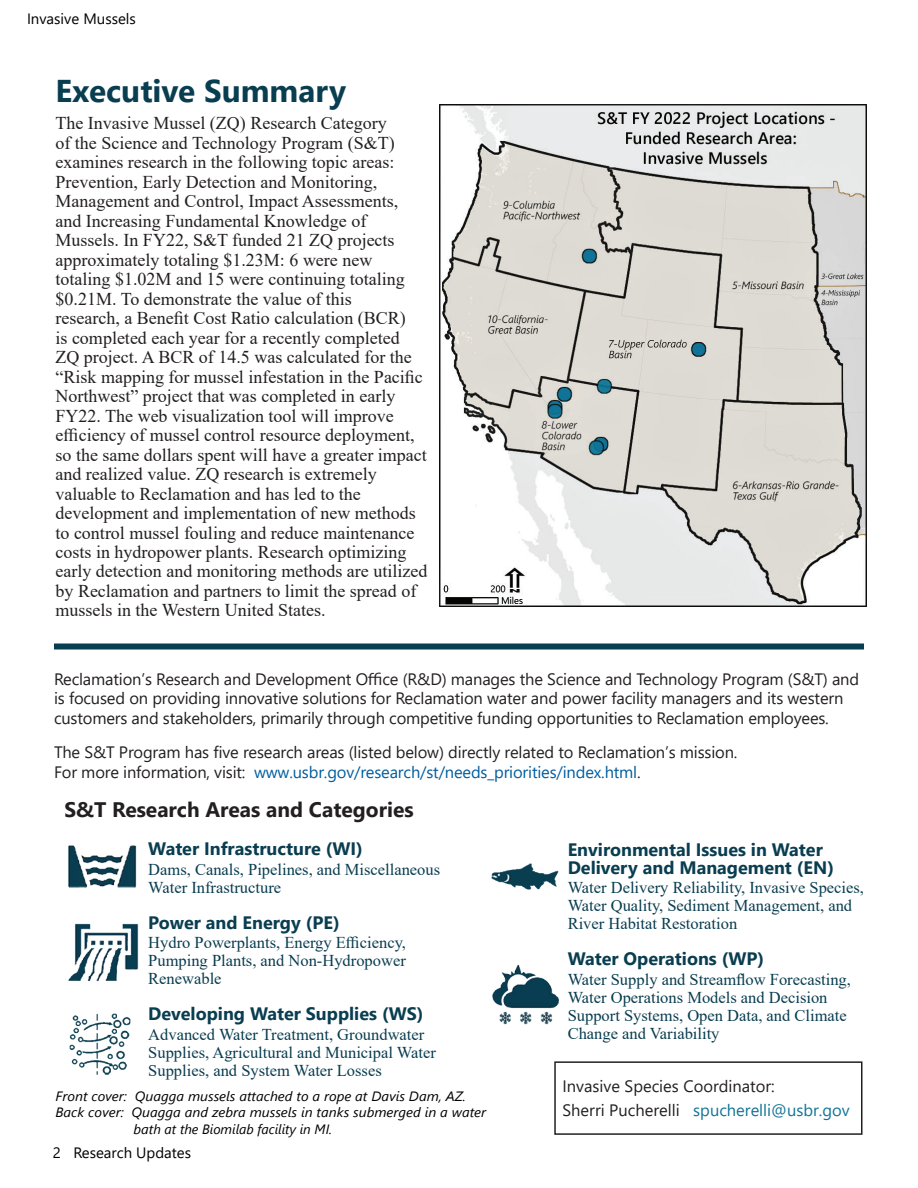
<style>
.page{position:relative;width:918px;height:1188px;background:#fff}
.page>*{position:absolute;margin:0;border:0;box-sizing:border-box;transform-origin:0 0}
.t1{font:700 31.5px "Segoe UI";color:#093d50}
.t2{font:700 21px "Segoe UI";color:#231f20}
.t3{font:18px/19.5px "Times New Roman";color:#231f20}
.t4{font:700 18px/18px "Segoe UI";color:#093d50}
.t5{font:16.5px/19.5px "Segoe UI";letter-spacing:-.01em;color:#231f20}
.t6{font:16.5px/18px "Times New Roman";color:#093d50}
.t7{font:16.5px "Segoe UI";color:#117497}
.t8{font:15px "Segoe UI";color:#000}
.t9{font:italic 13.5px "Segoe UI";color:#000;scale:1.05 1}
.s1{color:#015d9f}
.s2{color:#231f20}
</style>
<div class="page">
<img style="left:439px;top:105px;width:427px;height:502px">
<img style="left:68px;top:845px;width:69px;height:43px">
<img style="left:68px;top:923px;width:71px;height:58px">
<img style="left:69px;top:1013px;width:62px;height:62px">
<img style="left:491px;top:863px;width:68px;height:27px">
<img style="left:492px;top:965px;width:68px;height:60px">
<div style="left:54px;top:644px;width:810px;height:6px;background:#093d50"></div>
<div style="left:554px;top:1061px;width:308px;height:74px;border:2px solid #231f20"></div>
<p class="t8" style="left:27px;top:4px;width:110px">Invasive Mussels</p>
<p class="t1" style="left:56px;top:61px;width:292px">Executive Summary</p>
<p class="t3" style="left:56px;top:113px;width:373px">The Invasive Mussel (ZQ) Research Category<br>of the Science and Technology Program (S&amp;T) examines research in the following topic areas:<br>Prevention, Early Detection and Monitoring, Management and Control, Impact Assessments, and Increasing Fundamental Knowledge of Mussels. In FY22, S&amp;T funded 21 ZQ projects approximately totaling $1.23M: 6 were new totaling $1.02M and 15 were continuing totaling $0.21M. To demonstrate the value of this<br>research, a Benefit Cost Ratio calculation (BCR)<br>is completed each year for a recently completed ZQ project. A BCR of 14.5 was calculated for the “Risk mapping for mussel infestation in the Pacific Northwest” project that was completed in early FY22. The web visualization tool will improve efficiency of mussel control resource deployment, so the same dollars spent will have a greater impact and realized value. ZQ research is extremely valuable to Reclamation and has led to the development and implementation of new methods to control mussel fouling and reduce maintenance costs in hydropower plants. Research optimizing early detection and monitoring methods are utilized by Reclamation and partners to limit the spread of mussels in the Western United States.</p>
<p class="t5" style="left:54px;top:668px;width:807px">Reclamation’s Research and Development Office (R&amp;D) manages the Science and Technology Program (S&amp;T) and is focused on providing innovative solutions for Reclamation water and power facility managers and its western customers and stakeholders, primarily through competitive funding opportunities to Reclamation employees.</p>
<p class="t5" style="left:54px;top:741px;width:685px">The S&amp;T Program has five research areas (listed below) directly related to Reclamation’s mission.<br>For more information, visit: <span class="s1">www.usbr.gov/research/st/needs_priorities/index.html</span>.</p>
<p class="t2" style="left:64px;top:790px;width:351px">S&amp;T Research Areas and Categories</p>
<p class="t4" style="left:148px;top:838px;width:216px">Water Infrastructure (WI)</p>
<p class="t6" style="left:148px;top:860px;width:293px">Dams, Canals, Pipelines, and Miscellaneous<br>Water Infrastructure</p>
<p class="t4" style="left:148px;top:912px;width:193px">Power and Energy (PE)</p>
<p class="t6" style="left:148px;top:933px;width:259px;text-align:justify">Hydro Powerplants, Energy Efficiency, Pumping Plants, and Non-Hydropower Renewable</p>
<p class="t4" style="left:148px;top:1003px;width:277px">Developing Water Supplies (WS)</p>
<p class="t6" style="left:148px;top:1025px;width:289px">Advanced Water Treatment, Groundwater<br>Supplies, Agricultural and Municipal Water<br>Supplies, and System Water Losses</p>
<p class="t9" style="left:56px;top:1084px;width:392px">Front cover: Quagga mussels attached to a rope at Davis Dam, AZ.</p>
<p class="t9" style="left:56px;top:1100px;width:412px">Back cover: Quagga and zebra mussels in tanks submerged in a water</p>
<p class="t9" style="left:133px;top:1116px;width:191px">bath at the Biomilab facility in MI.</p>
<p class="t8" style="left:53px;top:1139px;width:140px">2 Research Updates</p>
<p class="t4" style="left:568px;top:839px;width:268px">Environmental Issues in Water<br>Delivery and Management (EN)</p>
<p class="t6" style="left:568px;top:878px;width:298px">Water Delivery Reliability, Invasive Species,<br>Water Quality, Sediment Management, and<br>River Habitat Restoration</p>
<p class="t4" style="left:568px;top:948px;width:198px">Water Operations (WP)</p>
<p class="t6" style="left:568px;top:970px;width:285px">Water Supply and Streamflow Forecasting, Water Operations Models and Decision Support Systems, Open Data, and Climate Change and Variability</p>
<p class="t5" style="left:563px;top:1075px;width:214px">Invasive Species Coordinator:</p>
<p class="t7" style="left:563px;top:1095px;width:289px"><span class="s2">Sherri Pucherelli</span> spucherelli@usbr.gov</p>
</div>
